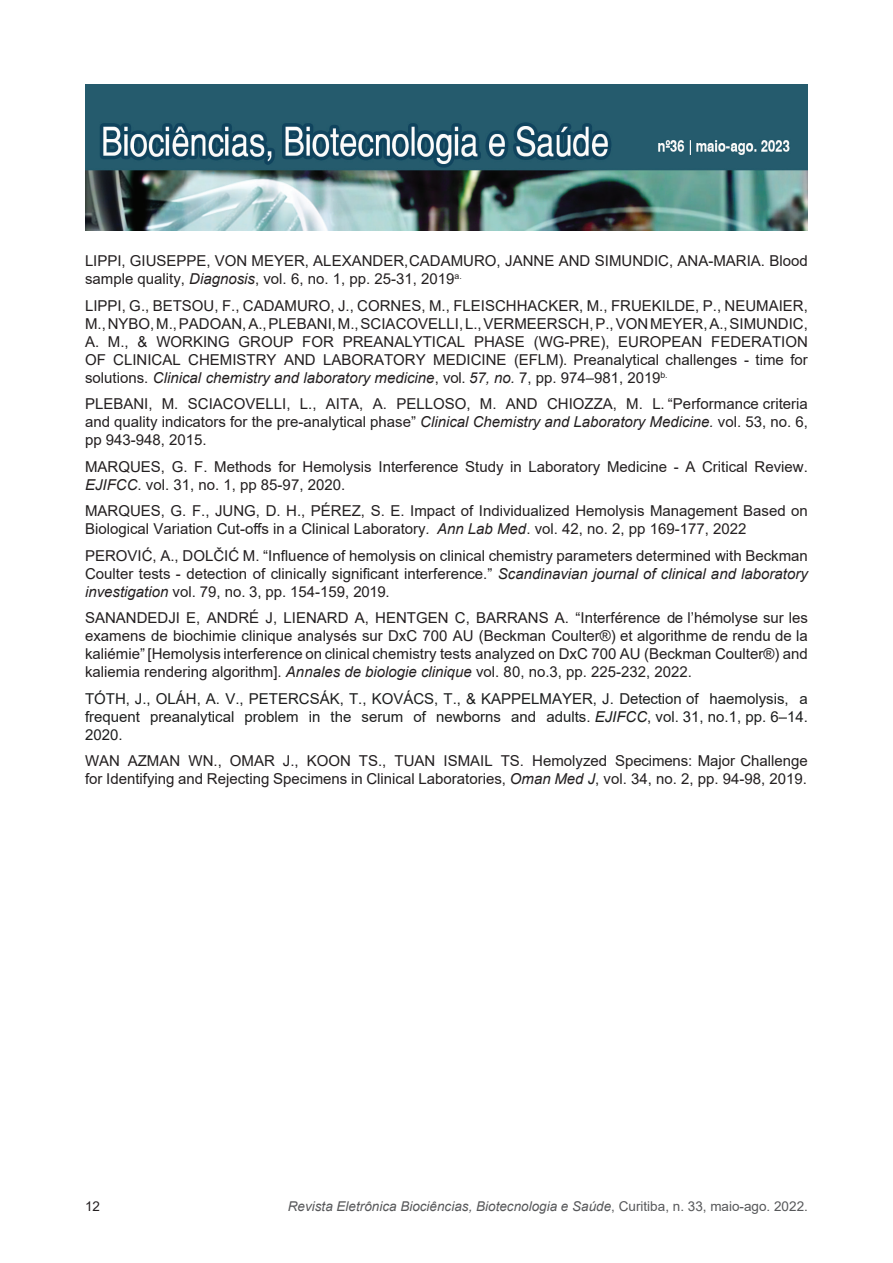
<style>
.page{position:relative;width:893px;height:1263px;background:#fff}
.page>*{position:absolute;margin:0;border:0;box-sizing:border-box;transform-origin:0 0}
.bio_biblio{font:15px/18px "Arial";color:#231f20}
.bio_biblio-2{font:15px/18px "Arial";color:#1d1e1e;text-align:justify}
.t1{font:italic 13.5px "Arial";color:#57585a}
.t2{font:13.5px "Arial";color:#231f20}
.s1{font-style:italic}
.s2{font-style:normal}
</style>
<div class="page">
<img style="left:85px;top:85px;width:723px;height:145px">
<p class="bio_biblio" style="left:85px;top:252px;width:724px">LIPPI, GIUSEPPE, VON MEYER, ALEXANDER,CADAMURO, JANNE AND SIMUNDIC, ANA-MARIA. Blood sample quality, <span class="s1">Diagnosis</span>, vol. 6, no. 1, pp. 25-31, 2019<sup>a.</sup></p>
<p class="bio_biblio" style="left:85px;top:296px;width:724px;text-align:justify">LIPPI, G., BETSOU, F., CADAMURO, J., CORNES, M., FLEISCHHACKER, M., FRUEKILDE, P., NEUMAIER, M., NYBO, M., PADOAN, A., PLEBANI, M., SCIACOVELLI, L., VERMEERSCH, P., VON MEYER, A., SIMUNDIC, A. M., &amp; WORKING GROUP FOR PREANALYTICAL PHASE (WG-PRE), EUROPEAN FEDERATION OF CLINICAL CHEMISTRY AND LABORATORY MEDICINE (EFLM). Preanalytical challenges - time for solutions. <span class="s1">Clinical chemistry and laboratory medicine</span>, vol. <span class="s1">57, no.</span> 7, pp. 974–981, 2019<sup>b.</sup></p>
<p class="bio_biblio" style="left:85px;top:395px;width:724px;text-align:justify">PLEBANI, M. SCIACOVELLI, L., AITA, A. PELLOSO, M. AND CHIOZZA, M. L. “Performance criteria and quality indicators for the pre-analytical phase” <span class="s1">Clinical Chemistry and Laboratory Medicine.</span> vol. 53, no. 6, pp 943-948, 2015.</p>
<p class="bio_biblio" style="left:85px;top:457px;width:724px">MARQUES, G. F. Methods for Hemolysis Interference Study in Laboratory Medicine - A Critical Review.<br><span class="s1">EJIFCC</span>. vol. 31, no. 1, pp 85-97, 2020.</p>
<p class="bio_biblio" style="left:85px;top:502px;width:724px">MARQUES, G. F., JUNG, D. H., PÉREZ, S. E. Impact of Individualized Hemolysis Management Based on<br>Biological Variation Cut-offs in a Clinical Laboratory<span class="s1">. Ann Lab Med</span>. vol. 42, no. 2, pp 169-177, 2022</p>
<p class="bio_biblio" style="left:85px;top:546px;width:724px;text-align:justify">PEROVIĆ, A., DOLČIĆ M. “Influence of hemolysis on clinical chemistry parameters determined with Beckman Coulter tests - detection of clinically significant interference.” <span class="s1">Scandinavian journal of clinical and laboratory investigation</span> vol. 79, no. 3, pp. 154-159, 2019.</p>
<p class="bio_biblio" style="left:85px;top:609px;width:724px;text-align:justify">SANANDEDJI E, ANDRÉ J, LIENARD A, HENTGEN C, BARRANS A. “Interférence de l’hémolyse sur les examens de biochimie clinique analysés sur DxC 700 AU (Beckman Coulter®) et algorithme de rendu de la kaliémie” [Hemolysis interference on clinical chemistry tests analyzed on DxC 700 AU (Beckman Coulter®) and kaliemia rendering algorithm]. <span class="s1">Annales de biologie clinique</span> vol. 80, no.3, pp. 225-232, 2022.</p>
<p class="bio_biblio-2" style="left:85px;top:689px;width:724px">TÓTH, J., OLÁH, A. V., PETERCSÁK, T., KOVÁCS, T., &amp; KAPPELMAYER, J. Detection of haemolysis, a frequent preanalytical problem in the serum of newborns and adults. <span class="s1">EJIFCC</span>, vol. 31, no.1, pp. 6–14.<br>2020.</p>
<p class="bio_biblio" style="left:85px;top:752px;width:724px">WAN AZMAN WN., OMAR J., KOON TS., TUAN ISMAIL TS. Hemolyzed Specimens: Major Challenge for Identifying and Rejecting Specimens in Clinical Laboratories, <span class="s1">Oman Med J</span>, vol. 34, no. 2, pp. 94-98, 2019.</p>
<p class="t2" style="left:85px;top:1197px;width:17px">12</p>
<p class="t1" style="left:288px;top:1197px;width:522px">Revista Eletrônica Biociências, Biotecnologia e Saúde<span class="s2">, Curitiba, n. 33, maio-ago. 2022.</span></p>
</div>
